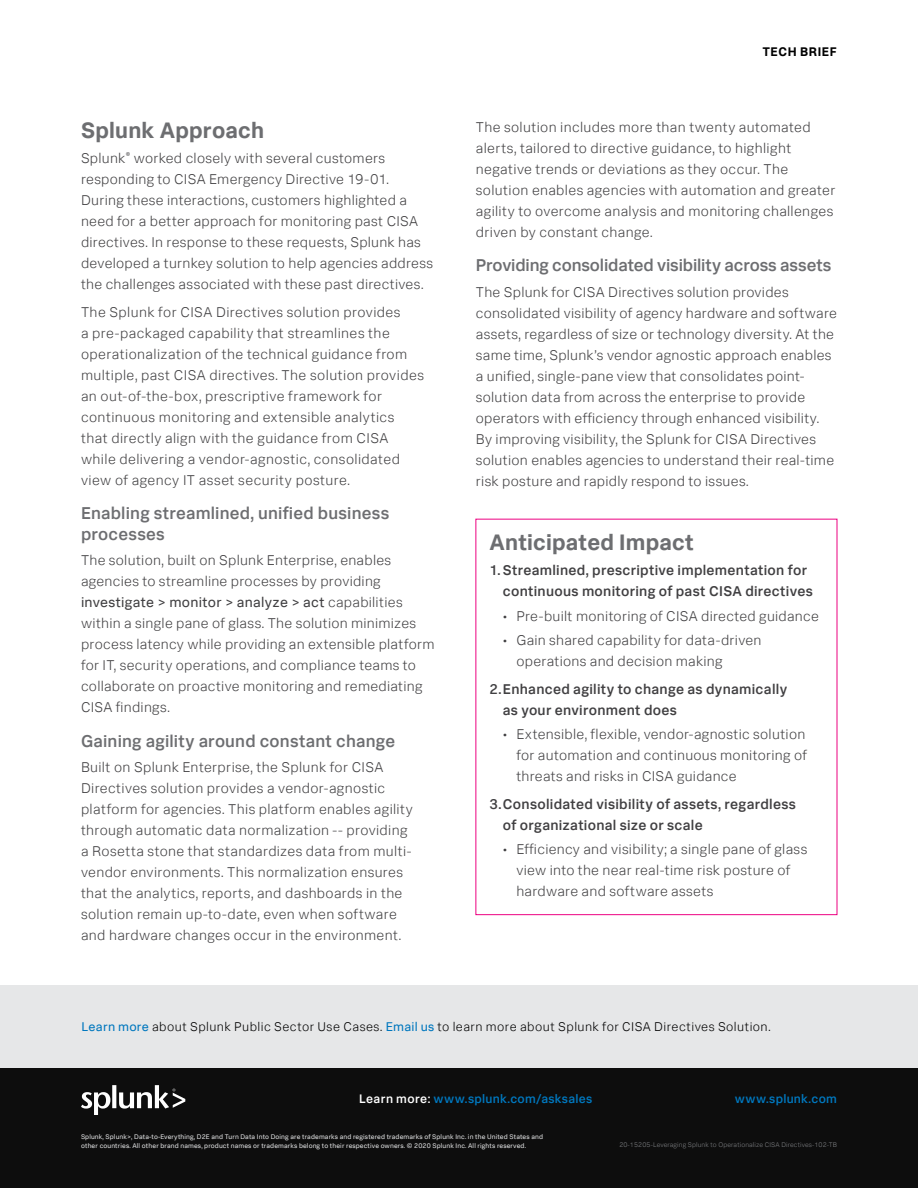
<style>
.page{position:relative;width:918px;height:1188px;background:#fff}
.page>*{position:absolute;margin:0;border:0;box-sizing:border-box;transform-origin:0 0}
.Subhead_1_-_70K{font:700 22.5px "Splunk Data Sans";letter-spacing:.01em;color:#6d6e71}
.Subhead_2_-_70K{font:500 17.25px/21px "Splunk Data Sans";letter-spacing:.01em;color:#6d6e71}
.Subhead_2_-_70K-2{font:500 17.25px "Splunk Data Sans";letter-spacing:-.01em;color:#6d6e71}
.Body{font:300 14.25px/21px "Splunk Data Sans";letter-spacing:.02em;color:#414042}
.t1{font:500 14.25px/21px "Splunk Data Sans";letter-spacing:.02em;color:#414042}
.t2{font:300 12.75px "Splunk Data Sans";letter-spacing:.035em;color:#000}
.t3{font:700 12.6px "Splunk Data Sans";letter-spacing:.045em;color:#000}
.t4{font:500 12.45px "Splunk Data Sans";letter-spacing:.02em;color:#0077be}
.t5{font:6.75px/8.2px "Splunk Data Sans";letter-spacing:.015em;color:#e2e3e4}
.t6{font:300 6.75px "Splunk Data Sans";letter-spacing:.015em;color:#808285}
.s1{font-weight:400}
.s2{font-weight:400;color:#0077be}
.s3{color:#fff}
</style>
<div class="page">
<div style="left:0;top:1066px;width:918px;height:122px;background:#0d0d0d"></div>
<div style="left:0;top:986px;width:918px;height:82px;background:#e6e7e8"></div>
<svg style="left:81px;top:1085px;width:104px;height:29px"></svg>
<p class="Subhead_1_-_70K" style="left:81px;top:116px;width:185px">Splunk Approach</p>
<p class="Body" style="left:81px;top:147px;width:354px">Splunk<sup>®</sup> worked closely with several customers responding to CISA Emergency Directive 19-01.<br>During these interactions, customers highlighted a need for a better approach for monitoring past CISA directives. In response to these requests, Splunk has developed a turnkey solution to help agencies address the challenges associated with these past directives.</p>
<p class="Body" style="left:81px;top:301px;width:345px">The Splunk for CISA Directives solution provides<br>a pre-packaged capability that streamlines the operationalization of the technical guidance from multiple, past CISA directives. The solution provides an out-of-the-box, prescriptive framework for continuous monitoring and extensible analytics that directly align with the guidance from CISA while delivering a vendor-agnostic, consolidated view of agency IT asset security posture.</p>
<p class="Subhead_2_-_70K" style="left:81px;top:502px;width:310px">Enabling streamlined, unified business processes</p>
<p class="Body" style="left:81px;top:550px;width:355px">The solution, built on Splunk Enterprise, enables agencies to streamline processes by providing <span class="s1">investigate &gt; monitor &gt; analyze &gt; act</span> capabilities within a single pane of glass. The solution minimizes process latency while providing an extensible platform for IT, security operations, and compliance teams to collaborate on proactive monitoring and remediating CISA findings.</p>
<p class="Subhead_2_-_70K" style="left:81px;top:730px;width:316px">Gaining agility around constant change</p>
<p class="Body" style="left:81px;top:757px;width:333px">Built on Splunk Enterprise, the Splunk for CISA Directives solution provides a vendor-agnostic platform for agencies. This platform enables agility through automatic data normalization -- providing a Rosetta stone that standardizes data from multi&shy;vendor environments. This normalization ensures that the analytics, reports, and dashboards in the solution remain up-to-date, even when software and hardware changes occur in the environment.</p>
<p class="t3" style="left:762px;top:44px;width:76px">TECH BRIEF</p>
<p class="Body" style="left:476px;top:116px;width:361px">The solution includes more than twenty automated alerts, tailored to directive guidance, to highlight negative trends or deviations as they occur. The solution enables agencies with automation and greater agility to overcome analysis and monitoring challenges driven by constant change.</p>
<p class="Subhead_2_-_70K-2" style="left:476px;top:255px;width:357px">Providing consolidated visibility across assets</p>
<p class="Body" style="left:476px;top:281px;width:363px">The Splunk for CISA Directives solution provides consolidated visibility of agency hardware and software assets, regardless of size or technology diversity. At the same time, Splunk’s vendor agnostic approach enables a unified, single-pane view that consolidates point&shy;solution data from across the enterprise to provide operators with efficiency through enhanced visibility.<br>By improving visibility, the Splunk for CISA Directives solution enables agencies to understand their real-time risk posture and rapidly respond to issues.</p>
<p class="Subhead_1_-_70K" style="left:489px;top:528px;width:206px">Anticipated Impact</p>
<p class="t1" style="left:503px;top:560px;width:311px;text-indent:-14px">1.Streamlined, prescriptive implementation for continuous monitoring of past CISA directives</p>
<p class="Body" style="left:503px;top:605px;width:318px">• Pre-built monitoring of CISA directed guidance</p>
<p class="Body" style="left:516px;top:629px;width:247px;text-indent:-14px">• Gain shared capability for data-driven operations and decision making</p>
<p class="t1" style="left:503px;top:678px;width:286px;text-indent:-14px">2.Enhanced agility to change as dynamically as your environment does</p>
<p class="Body" style="left:516px;top:723px;width:292px;text-align:justify;text-indent:-14px">• Extensible, flexible, vendor-agnostic solution for automation and continuous monitoring of threats and risks in CISA guidance</p>
<p class="t1" style="left:503px;top:793px;width:295px;text-indent:-14px">3.Consolidated visibility of assets, regardless of organizational size or scale</p>
<p class="Body" style="left:516px;top:838px;width:292px;text-indent:-14px">• Efficiency and visibility; a single pane of glass view into the near real-time risk posture of hardware and software assets</p>
<p class="t2" style="left:82px;top:1019px;width:691px"><span class="s2">Learn more</span> about Splunk Public Sector Use Cases. <span class="s2">Email us</span> to learn more about Splunk for CISA Directives Solution.</p>
<p class="t4" style="left:359px;top:1091px;width:235px"><span class="s3">Learn more:</span> www.splunk.com/asksales</p>
<p class="t4" style="left:735px;top:1091px;width:104px">www.splunk.com</p>
<p class="t5" style="left:81px;top:1133px;width:464px">Splunk, Splunk&gt;, Data-to-Everything, D2E and Turn Data Into Doing are trademarks and registered trademarks of Splunk Inc. in the United States and other countries. All other brand names, product names or trademarks belong to their respective owners. © 2020 Splunk Inc. All rights reserved.</p>
<p class="t6" style="left:619px;top:1141px;width:219px">20-15205-Leveraging Splunk to Operationalize CISA Directives-102-TB</p>
</div>
